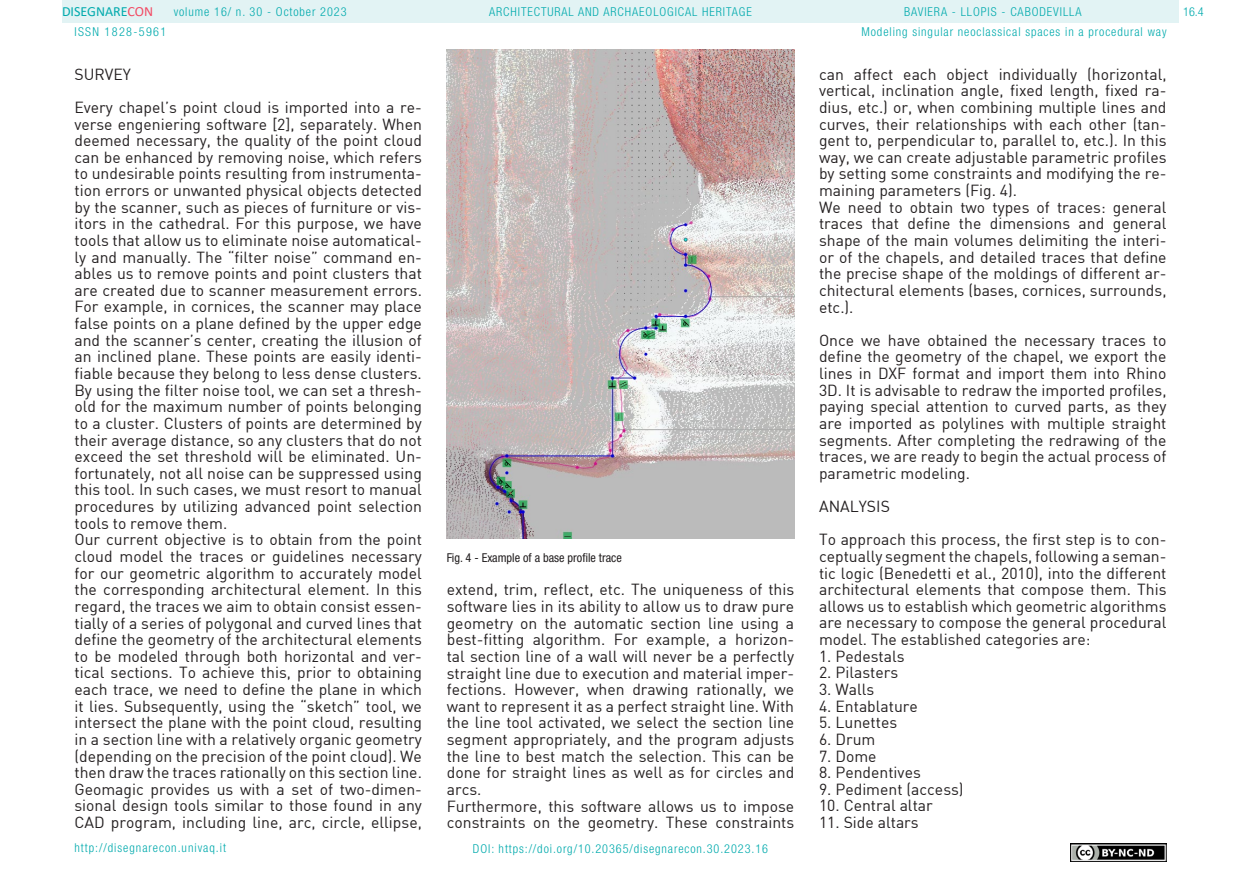
<style>
.page{position:relative;width:1241px;height:893px;background:#fff}
.page>*{position:absolute;margin:0;border:0;box-sizing:border-box;transform-origin:0 0}
.t1{font:15.75px/16.6px "DIN";color:#231f20}
.t2{font:14px "Calibri";color:#00aaad}
.t3{font:300 condensed 12.25px "Helvetica Neue LT Std";letter-spacing:.075em;color:#00aaad}
.t4{font:condensed 12.25px "Helvetica Neue LT Std";color:#231f20}
.t5{font:300 condensed 12.25px "Helvetica Neue LT Std";letter-spacing:.11em;color:#00aaad}
.s1{color:#f24862}
</style>
<div class="page">
<div style="left:62px;top:0;width:1116px;height:23px;background:#e2f3f4"></div>
<img style="left:1070px;top:843px;width:96px;height:18px">
<img style="left:446px;top:50px;width:348px;height:488px">
<p class="t2" style="left:62px;top:2px;width:93px">DISEGNARE<span class="s1">CON</span></p>
<p class="t3" style="left:903px;top:5px;width:179px">BAVIERA - LLOPIS - CABODEVILLA</p>
<p class="t3" style="left:174px;top:5px;width:174px">volume 16/ n. 30 - October 2023</p>
<p class="t3" style="left:489px;top:5px;width:264px">ARCHITECTURAL AND ARCHAEOLOGICAL HERITAGE</p>
<p class="t5" style="left:74px;top:24px;width:93px">ISSN 1828-5961</p>
<p class="t3" style="left:861px;top:25px;width:306px">Modeling singular neoclassical spaces in a procedural way</p>
<p class="t1" style="left:74px;top:57px;width:349px;line-height:33.2px">SURVEY<br>Every chapel’s point cloud is imported into a re-</p>
<p class="t1" style="left:74px;top:115px;width:349px">verse engeniering software [2], separately. When deemed necessary, the quality of the point cloud can be enhanced by removing noise, which refers to undesirable points resulting from instrumenta&shy;tion errors or unwanted physical objects detected by the scanner, such as pieces of furniture or vis&shy;itors in the cathedral. For this purpose, we have tools that allow us to eliminate noise automatical&shy;ly and manually. The “filter noise” command en&shy;ables us to remove points and point clusters that are created due to scanner measurement errors.<br>For example, in cornices, the scanner may place false points on a plane defined by the upper edge and the scanner’s center, creating the illusion of an inclined plane. These points are easily identi&shy;fiable because they belong to less dense clusters.<br>By using the filter noise tool, we can set a thresh&shy;old for the maximum number of points belonging to a cluster. Clusters of points are determined by their average distance, so any clusters that do not exceed the set threshold will be eliminated. Un&shy;fortunately, not all noise can be suppressed using this tool. In such cases, we must resort to manual procedures by utilizing advanced point selection tools to remove them.<br>Our current objective is to obtain from the point cloud model the traces or guidelines necessary for our geometric algorithm to accurately model the corresponding architectural element. In this regard, the traces we aim to obtain consist essen&shy;tially of a series of polygonal and curved lines that define the geometry of the architectural elements to be modeled through both horizontal and ver&shy;tical sections. To achieve this, prior to obtaining each trace, we need to define the plane in which it lies. Subsequently, using the “sketch” tool, we intersect the plane with the point cloud, resulting in a section line with a relatively organic geometry (depending on the precision of the point cloud). We then draw the traces rationally on this section line.<br>Geomagic provides us with a set of two-dimen&shy;sional design tools similar to those found in any CAD program, including line, arc, circle, ellipse,</p>
<p class="t4" style="left:446px;top:550px;width:176px">Fig. 4 - Example of a base profile trace</p>
<p class="t1" style="left:446px;top:581px;width:349px">extend, trim, reflect, etc. The uniqueness of this software lies in its ability to allow us to draw pure geometry on the automatic section line using a best-fitting algorithm. For example, a horizon&shy;tal section line of a wall will never be a perfectly straight line due to execution and material imper&shy;fections. However, when drawing rationally, we want to represent it as a perfect straight line. With the line tool activated, we select the section line segment appropriately, and the program adjusts the line to best match the selection. This can be done for straight lines as well as for circles and arcs.<br>Furthermore, this software allows us to impose constraints on the geometry. These constraints</p>
<p class="t1" style="left:819px;top:65px;width:349px">can affect each object individually (horizontal, vertical, inclination angle, fixed length, fixed ra&shy;dius, etc.) or, when combining multiple lines and curves, their relationships with each other (tan&shy;gent to, perpendicular to, parallel to, etc.). In this way, we can create adjustable parametric profiles by setting some constraints and modifying the re&shy;maining parameters (Fig. 4).<br>We need to obtain two types of traces: general traces that define the dimensions and general shape of the main volumes delimiting the interi&shy;or of the chapels, and detailed traces that define the precise shape of the moldings of different ar&shy;chitectural elements (bases, cornices, surrounds, etc.).</p>
<p class="t1" style="left:819px;top:331px;width:349px;text-align:justify">Once we have obtained the necessary traces to define the geometry of the chapel, we export the lines in DXF format and import them into Rhino 3D. It is advisable to redraw the imported profiles, paying special attention to curved parts, as they are imported as polylines with multiple straight segments. After completing the redrawing of the traces, we are ready to begin the actual process of parametric modeling.</p>
<p class="t1" style="left:819px;top:489px;width:349px;line-height:33.2px">ANALYSIS<br>To approach this process, the first step is to con-</p>
<p class="t1" style="left:819px;top:548px;width:349px;text-align:justify">ceptually segment the chapels, following a seman&shy;tic logic (Benedetti et al., 2010), into the different architectural elements that compose them. This allows us to establish which geometric algorithms are necessary to compose the general procedural model. The established categories are:</p>
<p class="t1" style="left:819px;top:647px;width:87px">1. Pedestals</p>
<p class="t1" style="left:819px;top:664px;width:81px">2. Pilasters</p>
<p class="t1" style="left:819px;top:681px;width:57px">3. Walls</p>
<p class="t1" style="left:819px;top:697px;width:100px">4. Entablature</p>
<p class="t1" style="left:819px;top:714px;width:80px">5. Lunettes</p>
<p class="t1" style="left:819px;top:731px;width:58px">6. Drum</p>
<p class="t1" style="left:819px;top:747px;width:59px">7. Dome</p>
<p class="t1" style="left:819px;top:764px;width:103px">8. Pendentives</p>
<p class="t1" style="left:819px;top:780px;width:146px">9. Pediment (access)</p>
<p class="t1" style="left:819px;top:797px;width:115px">10. Central altar</p>
<p class="t1" style="left:819px;top:814px;width:101px">11. Side altars</p>
<p class="t3" style="left:74px;top:841px;width:153px">http://disegnarecon.univaq.it</p>
<p class="t3" style="left:473px;top:842px;width:296px">DOI: https://doi.org/10.20365/disegnarecon.30.2023.16</p>
<p class="t3" style="left:1182px;top:5px;width:22px">16.4</p>
</div>
